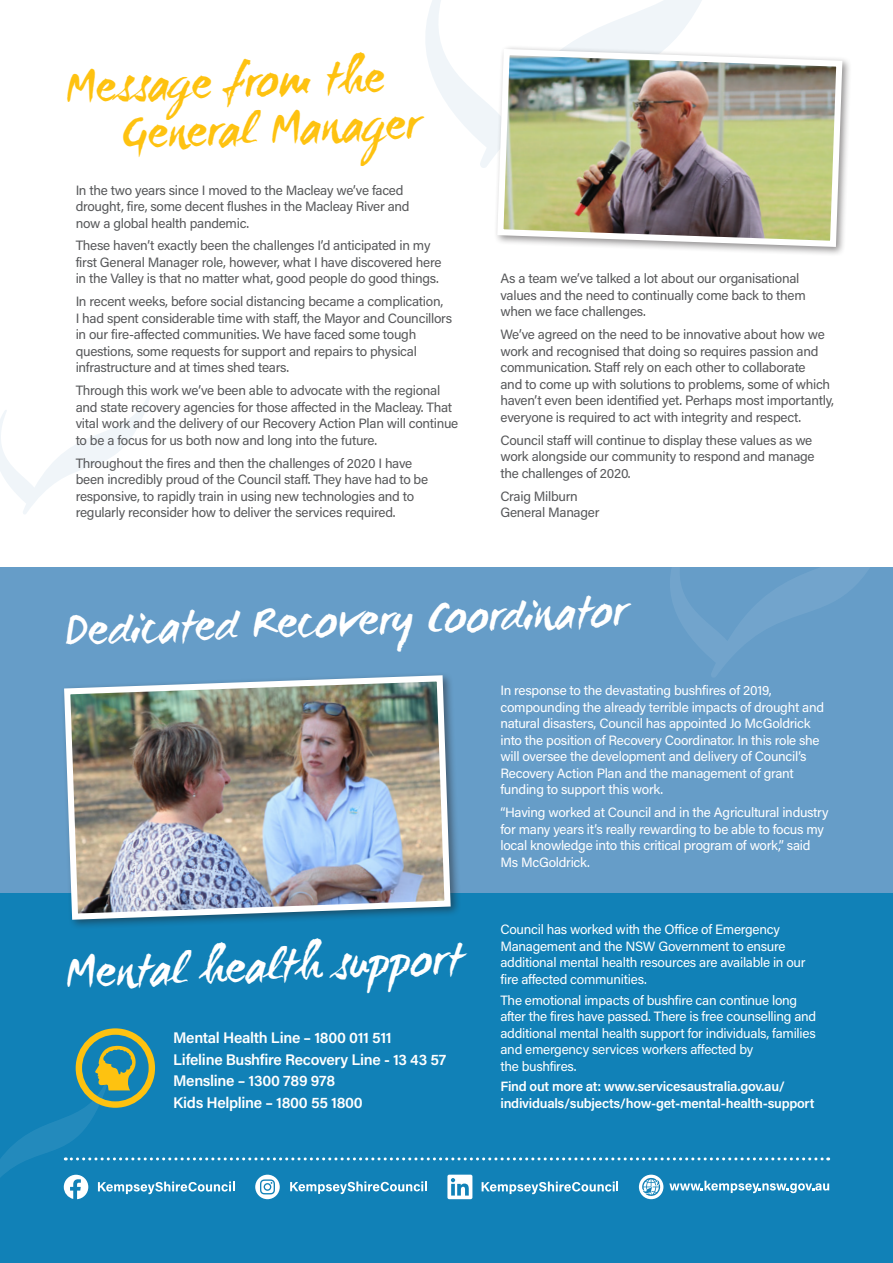
<style>
.page{position:relative;width:893px;height:1263px;background:#fff}
.page>*{position:absolute;margin:0;border:0;box-sizing:border-box;transform-origin:0 0}
.t1{font:48px "WC Mano Negra Bta";color:#fff}
.t2{font:48px/48px "WC Mano Negra Bta";color:#fec210}
.t3{font:600 15.3px/21.5px "Acumin Pro";letter-spacing:-.02em;color:#fff}
.t4{font:13.5px/16.5px "Acumin Pro";letter-spacing:-.02em;color:#57585a}
.t5{font:13.5px/16.5px "Acumin Pro";letter-spacing:-.02em;color:#fff}
.t6{font:600 13.5px/16.5px "Acumin Pro";letter-spacing:-.02em;color:#fff}
.s1{font-size:42.75px}
</style>
<div class="page">
<svg style="left:425px;top:0;width:277px;height:168px"></svg>
<svg style="left:0;top:396px;width:150px;height:118px"></svg>
<div style="left:0;top:568px;width:893px;height:325px;background:#669dc8"></div>
<svg style="left:670px;top:568px;width:199px;height:109px"></svg>
<div style="left:493px;top:45px;width:360px;height:212px;background:#231f20;opacity:.5"></div>
<img style="left:494px;top:46px;width:351px;height:204px">
<div style="left:0;top:893px;width:893px;height:370px;background:#1181b7"></div>
<div style="left:60px;top:671px;width:402px;height:259px;background:#231f20;opacity:.5"></div>
<img style="left:61px;top:672px;width:393px;height:251px">
<svg style="left:0;top:1028px;width:829px;height:171px"></svg>
<p class="t2" style="left:119px;top:58px;width:299px;text-indent:-55px;rotate:-2deg">Messa<span class="s1">g</span>e from the<br>General Manager</p>
<p class="t4" style="left:76px;top:181px;width:335px">In the two years since I moved to the Macleay we’ve faced drought, fire, some decent flushes in the Macleay River and now a global health pandemic.</p>
<p class="t4" style="left:76px;top:237px;width:367px">These haven’t exactly been the challenges I’d anticipated in my first General Manager role, however, what I have discovered here in the Valley is that no matter what, good people do good things.</p>
<p class="t4" style="left:76px;top:293px;width:378px">In recent weeks, before social distancing became a complication,<br>I had spent considerable time with staff, the Mayor and Councillors in our fire-affected communities. We have faced some tough questions, some requests for support and repairs to physical infrastructure and at times shed tears.</p>
<p class="t4" style="left:76px;top:382px;width:384px">Through this work we’ve been able to advocate with the regional and state recovery agencies for those affected in the Macleay. That vital work and the delivery of our Recovery Action Plan will continue to be a focus for us both now and long into the future.</p>
<p class="t4" style="left:76px;top:454px;width:354px">Throughout the fires and then the challenges of 2020 I have been incredibly proud of the Council staff. They have had to be responsive, to rapidly train in using new technologies and to regularly reconsider how to deliver the services required.</p>
<p class="t4" style="left:500px;top:270px;width:307px">As a team we’ve talked a lot about our organisational values and the need to continually come back to them when we face challenges.</p>
<p class="t4" style="left:500px;top:326px;width:335px">We’ve agreed on the need to be innovative about how we work and recognised that doing so requires passion and communication. Staff rely on each other to collaborate<br>and to come up with solutions to problems, some of which haven’t even been identified yet. Perhaps most importantly, everyone is required to act with integrity and respect.</p>
<p class="t4" style="left:500px;top:431px;width:316px">Council staff will continue to display these values as we work alongside our community to respond and manage the challenges of 2020.</p>
<p class="t4" style="left:500px;top:487px;width:100px">Craig Milburn<br>General Manager</p>
<p class="t1" style="left:64px;top:598px;width:563px;rotate:-2deg">Dedicated Recovery Coordinator</p>
<p class="t1" style="left:64px;top:941px;width:401px;rotate:-2deg">Mental health support</p>
<p class="t3" style="left:173px;top:1026px;width:275px">Mental Health Line – 1800 011 511<br>Lifeline Bushfire Recovery Line - 13 43 57<br>Mensline – 1300 789 978<br>Kids Helpline – 1800 55 1800</p>
<p class="t5" style="left:500px;top:682px;width:325px">In response to the devastating bushfires of 2019, compounding the already terrible impacts of drought and natural disasters, Council has appointed Jo McGoldrick into the position of Recovery Coordinator. In this role she will oversee the development and delivery of Council’s Recovery Action Plan and the management of grant funding to support this work.</p>
<p class="t5" style="left:500px;top:804px;width:330px">“Having worked at Council and in the Agricultural industry for many years it’s really rewarding to be able to focus my local knowledge into this critical program of work,” said Ms McGoldrick.</p>
<p class="t5" style="left:500px;top:921px;width:307px">Council has worked with the Office of Emergency Management and the NSW Government to ensure additional mental health resources are available in our fire affected communities.</p>
<p class="t5" style="left:500px;top:991px;width:317px">The emotional impacts of bushfire can continue long after the fires have passed. There is free counselling and additional mental health support for individuals, families and emergency services workers affected by<br>the bushfires.</p>
<p class="t6" style="left:500px;top:1078px;width:315px">Find out more at: www.servicesaustralia.gov.au/ individuals/subjects/how-get-mental-health-support</p>
</div>
